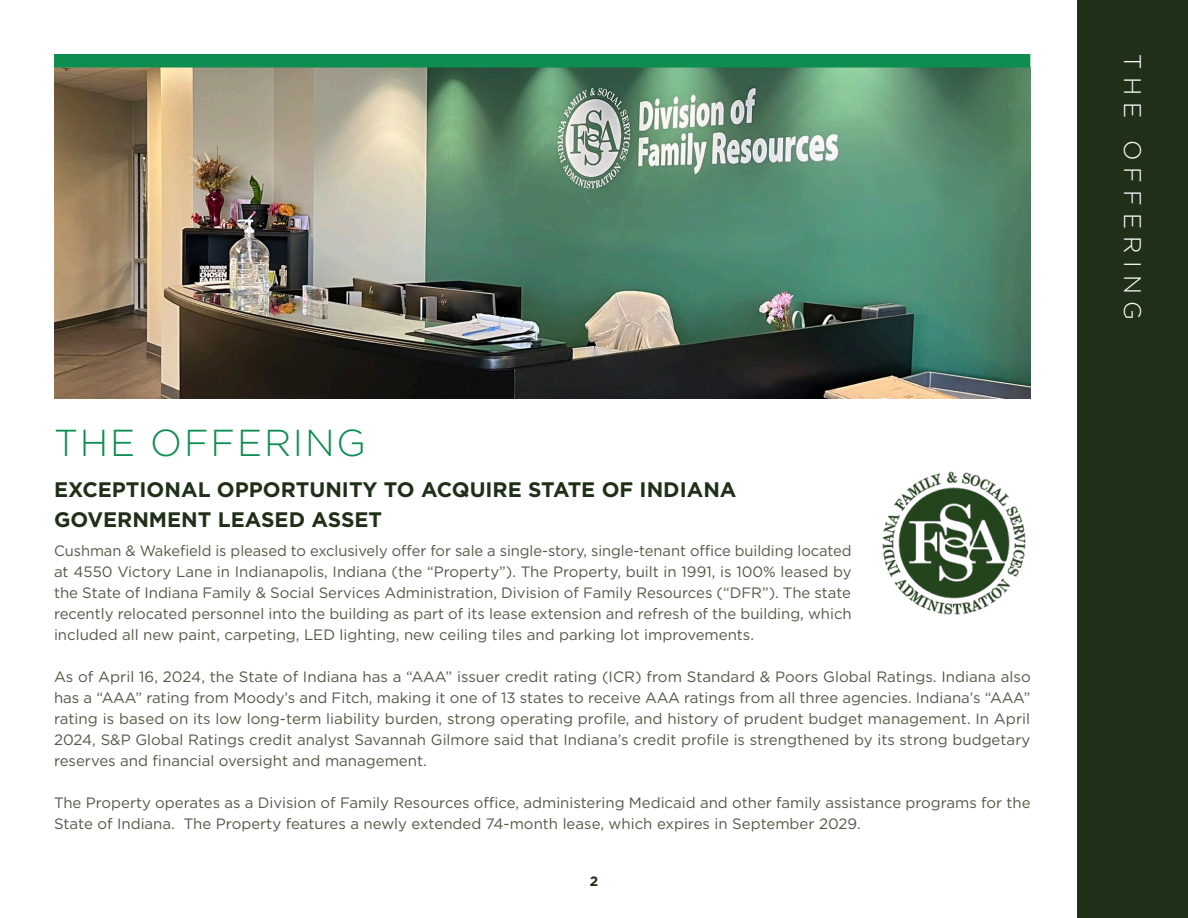
<style>
.page{position:relative;width:1188px;height:918px;background:#fff}
.page>*{position:absolute;margin:0;border:0;box-sizing:border-box;transform-origin:0 0}
.Page_headline{font:300 37.5px "Gotham";letter-spacing:.05em;color:#0d8d50}
.Paragraph_headline{font:300 24px "Gotham";letter-spacing:.3em;color:#fff}
.Paragraph_headline-2{font:700 21px/30px "Gotham";color:#203018}
.Body_Copy_-standard{font:15px/21px "Gotham";color:#525947;text-align:justify}
.t1{font:700 13.5px "Gotham";color:#203018}
</style>
<div class="page">
<img style="left:54px;top:68px;width:976px;height:330px">
<div style="left:54px;top:54px;width:976px;height:14px;background:#0d8d50"></div>
<div style="left:1077px;top:0;width:111px;height:918px;background:#203018"></div>
<img style="left:882px;top:471px;width:144px;height:144px">
<p class="Page_headline" style="left:54px;top:419px;width:314px">THE OFFERING</p>
<p class="Paragraph_headline-2" style="left:54px;top:474px;width:684px">EXCEPTIONAL OPPORTUNITY TO ACQUIRE STATE OF INDIANA<br>GOVERNMENT LEASED ASSET</p>
<p class="Body_Copy_-standard" style="left:54px;top:540px;width:799px">Cushman &amp; Wakefield is pleased to exclusively offer for sale a single-story, single-tenant office building located at 4550 Victory Lane in Indianapolis, Indiana (the “Property”). The Property, built in 1991, is 100% leased by the State of Indiana Family &amp; Social Services Administration, Division of Family Resources (“DFR”). The state recently relocated personnel into the building as part of its lease extension and refresh of the building, which included all new paint, carpeting, LED lighting, new ceiling tiles and parking lot improvements.</p>
<p class="Body_Copy_-standard" style="left:54px;top:666px;width:978px">As of April 16, 2024, the State of Indiana has a “AAA” issuer credit rating (ICR) from Standard &amp; Poors Global Ratings. Indiana also has a “AAA” rating from Moody’s and Fitch, making it one of 13 states to receive AAA ratings from all three agencies. Indiana’s “AAA” rating is based on its low long-term liability burden, strong operating profile, and history of prudent budget management. In April 2024, S&amp;P Global Ratings credit analyst Savannah Gilmore said that Indiana’s credit profile is strengthened by its strong budgetary reserves and financial oversight and management.</p>
<p class="Body_Copy_-standard" style="left:54px;top:792px;width:978px">The Property operates as a Division of Family Resources office, administering Medicaid and other family assistance programs for the<br>State of Indiana. The Property features a newly extended 74-month lease, which expires in September 2029.</p>
<p class="t1" style="left:590px;top:873px;width:10px">2</p>
<p class="Paragraph_headline" style="left:1148px;top:54px;width:267px;rotate:90deg">THE OFFERING</p>
</div>
